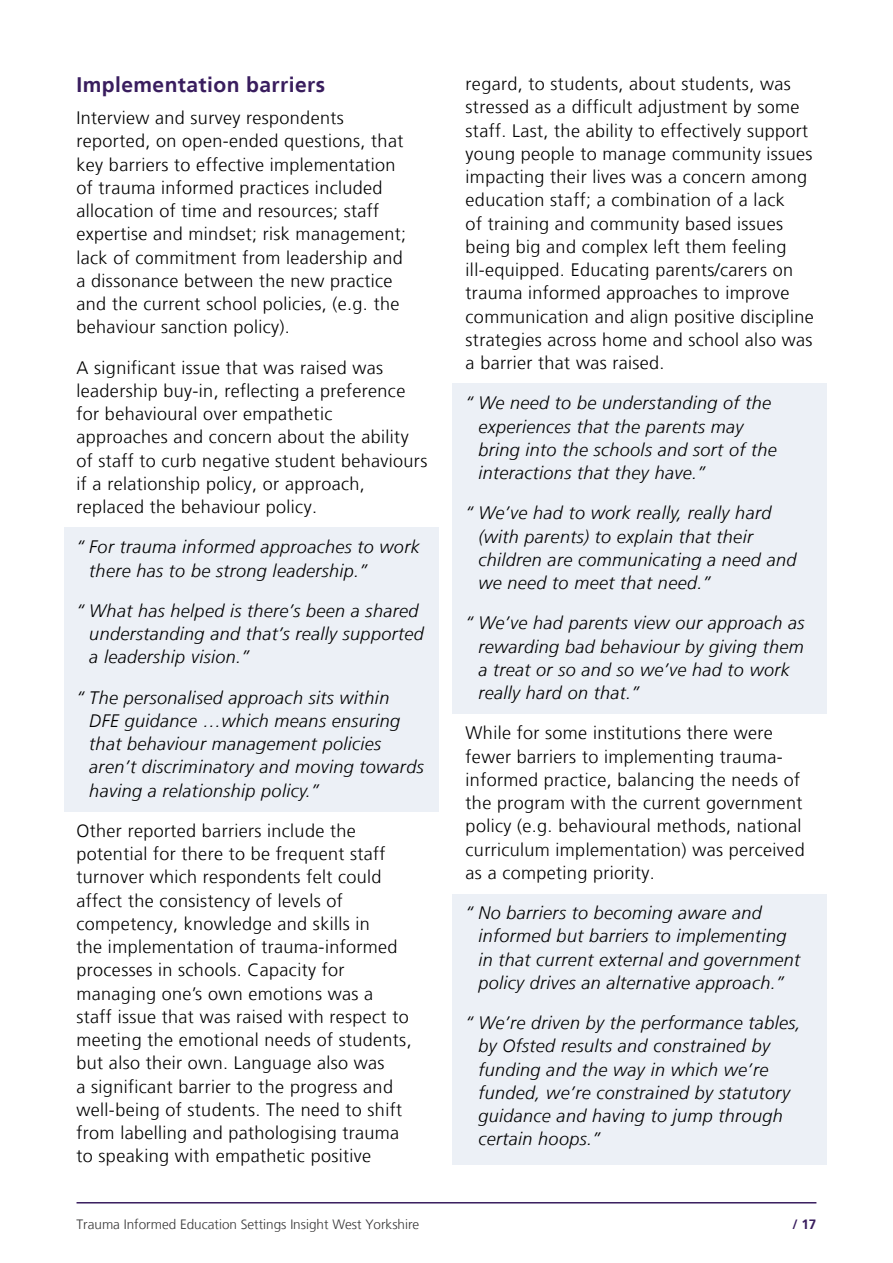
<style>
.page{position:relative;width:893px;height:1263px;background:#fff}
.page>*{position:absolute;margin:0;border:0;box-sizing:border-box;transform-origin:0 0}
.Header_2{font:700 21px "Frutiger LT";letter-spacing:.02em;color:#391d5e}
.Body{font:300 18px/23.2px "Frutiger LT";letter-spacing:.02em;color:#000}
.Quotes{font:italic 300 18px/23.2px "Frutiger LT";letter-spacing:.02em;color:#000}
.t1{font:300 13.5px "Frutiger LT";color:#373636}
.t2{font:700 13.5px "Frutiger CE";color:#391d5e}
</style>
<div class="page">
<div style="left:65px;top:527px;width:374px;height:284px;background:#ecf0f6"></div>
<div style="left:453px;top:383px;width:374px;height:331px;background:#ecf0f6"></div>
<div style="left:453px;top:894px;width:374px;height:270px;background:#ecf0f6"></div>
<hr style="left:77px;top:1202px;width:739px;height:1px;background:#391d5e">
<h2 class="Header_2" style="left:77px;top:73px;width:250px">Implementation barriers</h2>
<p class="Body" style="left:77px;top:106px;width:331px">Interview and survey respondents reported, on open-ended questions, that key barriers to effective implementation of trauma informed practices included allocation of time and resources; staff expertise and mindset; risk management; lack of commitment from leadership and a dissonance between the new practice and the current school policies, (e.g. the behaviour sanction policy).</p>
<p class="Body" style="left:77px;top:356px;width:352px">A significant issue that was raised was leadership buy-in, reflecting a preference for behavioural over empathetic approaches and concern about the ability of staff to curb negative student behaviours if a relationship policy, or approach, replaced the behaviour policy.</p>
<p class="Quotes" style="left:89px;top:536px;width:332px;text-indent:-13px">“ For trauma informed approaches to work there has to be strong leadership.”</p>
<p class="Quotes" style="left:89px;top:599px;width:336px;text-indent:-13px">“ What has helped is there’s been a shared understanding and that’s really supported a leadership vision.”</p>
<p class="Quotes" style="left:89px;top:686px;width:336px;text-indent:-13px">“ The personalised approach sits within<br>DFE guidance …which means ensuring that behaviour management policies aren’t discriminatory and moving towards having a relationship policy.”</p>
<p class="Body" style="left:77px;top:819px;width:337px">Other reported barriers include the potential for there to be frequent staff turnover which respondents felt could affect the consistency of levels of competency, knowledge and skills in<br>the implementation of trauma-informed processes in schools. Capacity for managing one’s own emotions was a staff issue that was raised with respect to meeting the emotional needs of students, but also their own. Language also was<br>a significant barrier to the progress and well-being of students. The need to shift from labelling and pathologising trauma to speaking with empathetic positive</p>
<p class="Body" style="left:466px;top:72px;width:350px">regard, to students, about students, was stressed as a difficult adjustment by some staff. Last, the ability to effectively support young people to manage community issues impacting their lives was a concern among education staff; a combination of a lack<br>of training and community based issues being big and complex left them feeling ill-equipped. Educating parents/carers on trauma informed approaches to improve communication and align positive discipline strategies across home and school also was a barrier that was raised.</p>
<p class="Quotes" style="left:478px;top:392px;width:300px;text-indent:-13px">“ We need to be understanding of the experiences that the parents may bring into the schools and sort of the interactions that they have.”</p>
<p class="Quotes" style="left:478px;top:502px;width:320px;text-indent:-13px">“ We’ve had to work really, really hard (with parents) to explain that their children are communicating a need and we need to meet that need.”</p>
<p class="Quotes" style="left:478px;top:612px;width:328px;text-indent:-13px">“ We’ve had parents view our approach as rewarding bad behaviour by giving them a treat or so and so we’ve had to work really hard on that.”</p>
<p class="Body" style="left:466px;top:722px;width:341px">While for some institutions there were fewer barriers to implementing trauma&shy;informed practice, balancing the needs of the program with the current government policy (e.g. behavioural methods, national curriculum implementation) was perceived as a competing priority.</p>
<p class="Quotes" style="left:478px;top:901px;width:323px;text-indent:-13px">“ No barriers to becoming aware and informed but barriers to implementing in that current external and government policy drives an alternative approach.”</p>
<p class="Quotes" style="left:478px;top:1011px;width:324px;text-indent:-13px">“ We’re driven by the performance tables, by Ofsted results and constrained by funding and the way in which we’re funded, we’re constrained by statutory guidance and having to jump through certain hoops.”</p>
<p class="t1" style="left:77px;top:1217px;width:344px">Trauma Informed Education Settings Insight West Yorkshire</p>
<p class="t2" style="left:792px;top:1216px;width:26px">/ 17</p>
</div>
